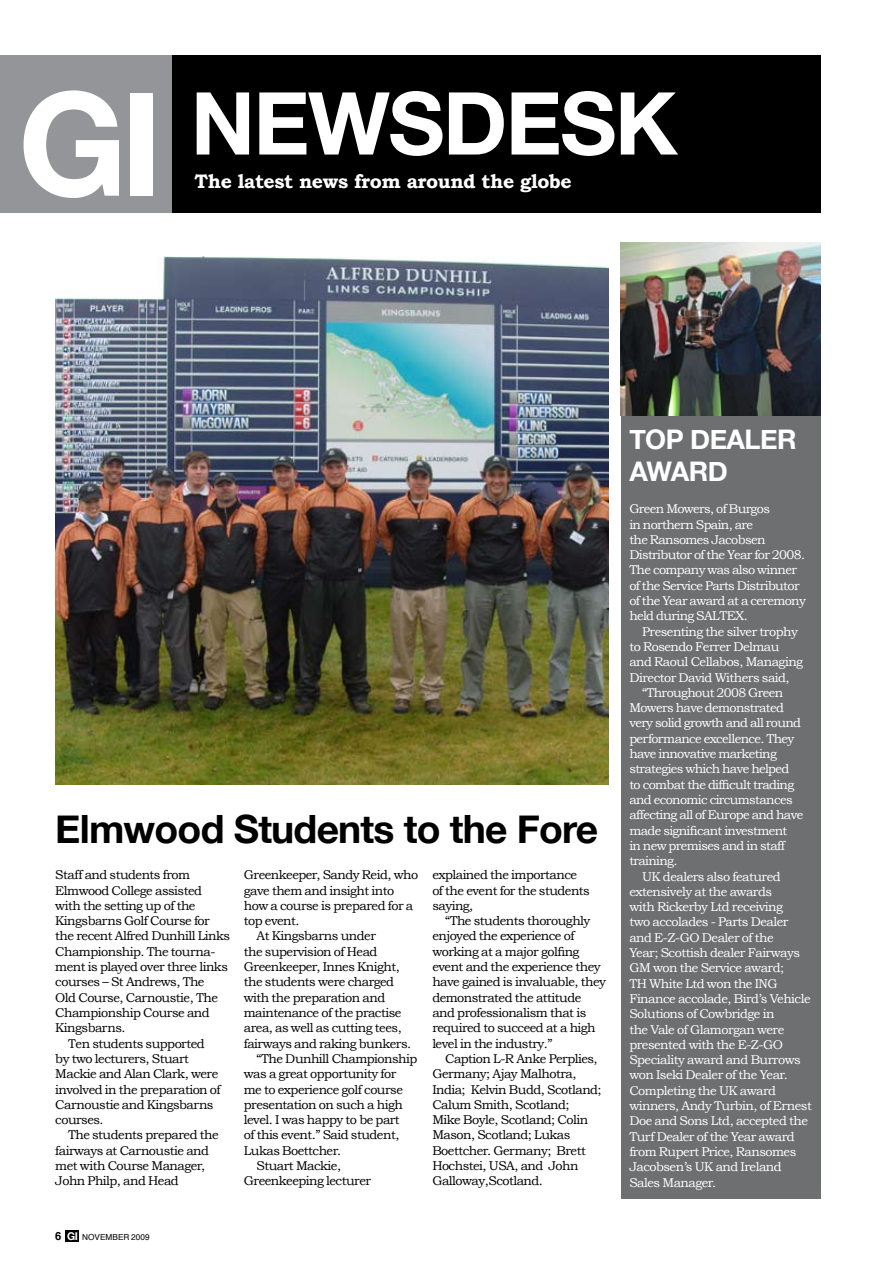
<style>
.page{position:relative;width:893px;height:1263px;background:#fff}
.page>*{position:absolute;margin:0;border:0;box-sizing:border-box;transform-origin:0 0}
.t1{font:700 86.85px "Helvetica Neue";color:#fff}
.t2{font:700 39px "Helvetica Neue";letter-spacing:-.02em;color:#000}
.t3{font:700 27px/31.5px "Helvetica Neue";letter-spacing:-.02em;color:#fff}
.t4{font:700 19.5px "Bookman Old Style";letter-spacing:-.02em;color:#fff}
.t5{font:12.75px/15.3px "Bookman Old Style";letter-spacing:-.04em;color:#000}
.t6{font:12.75px/15.3px "Bookman Old Style";letter-spacing:-.04em;color:#fff}
.t7{font:8.25px "Helvetica";color:#000}
.s1{font-size:144px}
.s2{font-weight:700;font-size:11.25px}
.s3{font-family:"Helvetica Neue";font-weight:700;font-size:10.8px;color:#fff}
</style>
<div class="page">
<img style="left:55px;top:257px;width:553px;height:528px">
<div style="left:621px;top:412px;width:200px;height:787px;background:#6d6f71"></div>
<img style="left:621px;top:242px;width:200px;height:174px">
<div style="left:65px;top:1230px;width:14px;height:11px;background:#000"></div>
<div style="left:0;top:55px;width:479px;height:158px;background:#000"></div>
<div style="left:373px;top:55px;width:448px;height:158px;background:#000"></div>
<div style="left:0;top:55px;width:171px;height:158px;background:#939598"></div>
<h1 class="t1" style="left:18px;top:70px;width:238px"><span class="s1">GI</span> NEW</h1>
<h1 class="t1" style="left:388px;top:70px;width:285px">SDESK</h1>
<h3 class="t4" style="left:195px;top:170px;width:379px">The latest news from around the globe</h3>
<h2 class="t2" style="left:55px;top:805px;width:544px">Elmwood Students to the Fore</h2>
<p class="t5" style="left:55px;top:867px;width:136px">Staff and students from</p>
<p class="t5" style="left:55px;top:882px;width:148px">Elmwood College assisted</p>
<p class="t5" style="left:55px;top:898px;width:142px">with the setting up of the</p>
<p class="t5" style="left:55px;top:913px;width:156px">Kingsbarns Golf Course for</p>
<p class="t5" style="left:55px;top:928px;width:176px">the recent Alfred Dunhill Links</p>
<p class="t5" style="left:55px;top:944px;width:162px">Championship. The tourna-</p>
<p class="t5" style="left:55px;top:959px;width:174px">ment is played over three links</p>
<p class="t5" style="left:55px;top:974px;width:151px">courses – St Andrews, The</p>
<p class="t5" style="left:55px;top:990px;width:164px">Old Course, Carnoustie, The</p>
<p class="t5" style="left:55px;top:1005px;width:156px">Championship Course and</p>
<p class="t5" style="left:55px;top:1020px;width:72px">Kingsbarns.</p>
<p class="t5" style="left:68px;top:1035px;width:138px">Ten students supported</p>
<p class="t5" style="left:55px;top:1051px;width:135px">by two lecturers, Stuart</p>
<p class="t5" style="left:55px;top:1066px;width:165px">Mackie and Alan Clark, were</p>
<p class="t5" style="left:55px;top:1081px;width:167px">involved in the preparation of</p>
<p class="t5" style="left:55px;top:1097px;width:160px">Carnoustie and Kingsbarns</p>
<p class="t5" style="left:55px;top:1112px;width:50px">courses.</p>
<p class="t5" style="left:68px;top:1127px;width:152px">The students prepared the</p>
<p class="t5" style="left:55px;top:1143px;width:155px">fairways at Carnoustie and</p>
<p class="t5" style="left:55px;top:1158px;width:152px">met with Course Manager,</p>
<p class="t5" style="left:55px;top:1173px;width:125px">John Philp, and Head</p>
<p class="t5" style="left:244px;top:867px;width:176px">Greenkeeper, Sandy Reid, who</p>
<p class="t5" style="left:244px;top:882px;width:152px">gave them and insight into</p>
<p class="t5" style="left:244px;top:898px;width:171px">how a course is prepared for a</p>
<p class="t5" style="left:244px;top:913px;width:57px">top event.</p>
<p class="t5" style="left:257px;top:928px;width:121px">At Kingsbarns under</p>
<p class="t5" style="left:244px;top:944px;width:135px">the supervision of Head</p>
<p class="t5" style="left:244px;top:959px;width:158px">Greenkeeper, Innes Knight,</p>
<p class="t5" style="left:244px;top:974px;width:152px">the students were charged</p>
<p class="t5" style="left:244px;top:990px;width:143px">with the preparation and</p>
<p class="t5" style="left:244px;top:1005px;width:159px">maintenance of the practise</p>
<p class="t5" style="left:244px;top:1020px;width:159px">area, as well as cutting tees,</p>
<p class="t5" style="left:244px;top:1035px;width:169px">fairways and raking bunkers.</p>
<p class="t5" style="left:257px;top:1051px;width:162px">“The Dunhill Championship</p>
<p class="t5" style="left:244px;top:1066px;width:154px">was a great opportunity for</p>
<p class="t5" style="left:244px;top:1081px;width:161px">me to experience golf course</p>
<p class="t5" style="left:244px;top:1097px;width:161px">presentation on such a high</p>
<p class="t5" style="left:244px;top:1112px;width:158px">level. I was happy to be part</p>
<p class="t5" style="left:244px;top:1127px;width:157px">of this event.” Said student,</p>
<p class="t5" style="left:244px;top:1143px;width:99px">Lukas Boettcher.</p>
<p class="t5" style="left:257px;top:1158px;width:86px">Stuart Mackie,</p>
<p class="t5" style="left:244px;top:1173px;width:129px">Greenkeeping lecturer</p>
<p class="t5" style="left:432px;top:867px;width:159px">explained the importance of the event for the students saying,</p>
<p class="t5" style="left:432px;top:913px;width:175px;text-indent:13px">“The students thoroughly enjoyed the experience of working at a major golfing event and the experience they have gained is invaluable, they demonstrated the attitude and professionalism that is required to succeed at a high level in the industry.”</p>
<p class="t5" style="left:432px;top:1051px;width:171px;text-indent:13px">Caption L-R Anke Perplies,<br>Germany; Ajay Malhotra,<br>India; Kelvin Budd, Scotland;<br>Calum Smith, Scotland;<br>Mike Boyle, Scotland; Colin<br>Mason, Scotland; Lukas<br>Boettcher. Germany; Brett<br>Hochstei, USA, and John<br>Galloway,Scotland.</p>
<p class="t7" style="left:55px;top:1231px;width:96px"><span class="s2">6</span> <span class="s3">GI</span> NOVEMBER 2009</p>
<h3 class="t3" style="left:629px;top:423px;width:169px">Top Dealer<br>Award</h3>
<p class="t6" style="left:629px;top:501px;width:178px">Green Mowers, of Burgos<br>in northern Spain, are<br>the Ransomes Jacobsen<br>Distributor of the Year for 2008.<br>The company was also winner of the Service Parts Distributor of the Year award at a ceremony held during SALTEX.</p>
<p class="t6" style="left:642px;top:624px;width:157px">Presenting the silver trophy</p>
<p class="t6" style="left:629px;top:639px;width:152px">to Rosendo Ferrer Delmau</p>
<p class="t6" style="left:629px;top:654px;width:175px">and Raoul Cellabos, Managing</p>
<p class="t6" style="left:629px;top:670px;width:162px">Director David Withers said,</p>
<p class="t6" style="left:642px;top:685px;width:143px">“Throughout 2008 Green</p>
<p class="t6" style="left:629px;top:700px;width:156px">Mowers have demonstrated</p>
<p class="t6" style="left:629px;top:715px;width:173px">very solid growth and all round</p>
<p class="t6" style="left:629px;top:731px;width:167px">performance excellence. They</p>
<p class="t6" style="left:629px;top:746px;width:149px">have innovative marketing</p>
<p class="t6" style="left:629px;top:761px;width:162px">strategies which have helped</p>
<p class="t6" style="left:629px;top:777px;width:166px">to combat the difficult trading</p>
<p class="t6" style="left:629px;top:792px;width:165px">and economic circumstances</p>
<p class="t6" style="left:629px;top:807px;width:175px">affecting all of Europe and have</p>
<p class="t6" style="left:629px;top:823px;width:160px">made significant investment</p>
<p class="t6" style="left:629px;top:838px;width:157px">in new premises and in staff</p>
<p class="t6" style="left:629px;top:853px;width:50px">training.</p>
<p class="t6" style="left:642px;top:868px;width:140px">UK dealers also featured</p>
<p class="t6" style="left:629px;top:884px;width:144px">extensively at the awards</p>
<p class="t6" style="left:629px;top:899px;width:155px">with Rickerby Ltd receiving</p>
<p class="t6" style="left:629px;top:914px;width:161px">two accolades - Parts Dealer</p>
<p class="t6" style="left:629px;top:930px;width:146px">and E-Z-GO Dealer of the</p>
<p class="t6" style="left:629px;top:945px;width:172px">Year; Scottish dealer Fairways</p>
<p class="t6" style="left:629px;top:960px;width:156px">GM won the Service award;</p>
<p class="t6" style="left:629px;top:976px;width:150px">TH White Ltd won the ING</p>
<p class="t6" style="left:629px;top:991px;width:183px">Finance accolade, Bird’s Vehicle</p>
<p class="t6" style="left:629px;top:1006px;width:147px">Solutions of Cowbridge in</p>
<p class="t6" style="left:629px;top:1021px;width:157px">the Vale of Glamorgan were</p>
<p class="t6" style="left:629px;top:1037px;width:155px">presented with the E-Z-GO</p>
<p class="t6" style="left:629px;top:1052px;width:173px">Speciality award and Burrows</p>
<p class="t6" style="left:629px;top:1067px;width:160px">won Iseki Dealer of the Year.</p>
<p class="t6" style="left:629px;top:1083px;width:148px">Completing the UK award</p>
<p class="t6" style="left:629px;top:1098px;width:184px">winners, Andy Turbin, of Ernest</p>
<p class="t6" style="left:629px;top:1113px;width:180px">Doe and Sons Ltd, accepted the</p>
<p class="t6" style="left:629px;top:1129px;width:167px">Turf Dealer of the Year award</p>
<p class="t6" style="left:629px;top:1144px;width:168px">from Rupert Price, Ransomes</p>
<p class="t6" style="left:629px;top:1159px;width:154px">Jacobsen’s UK and Ireland</p>
<p class="t6" style="left:629px;top:1174px;width:88px">Sales Manager.</p>
</div>
